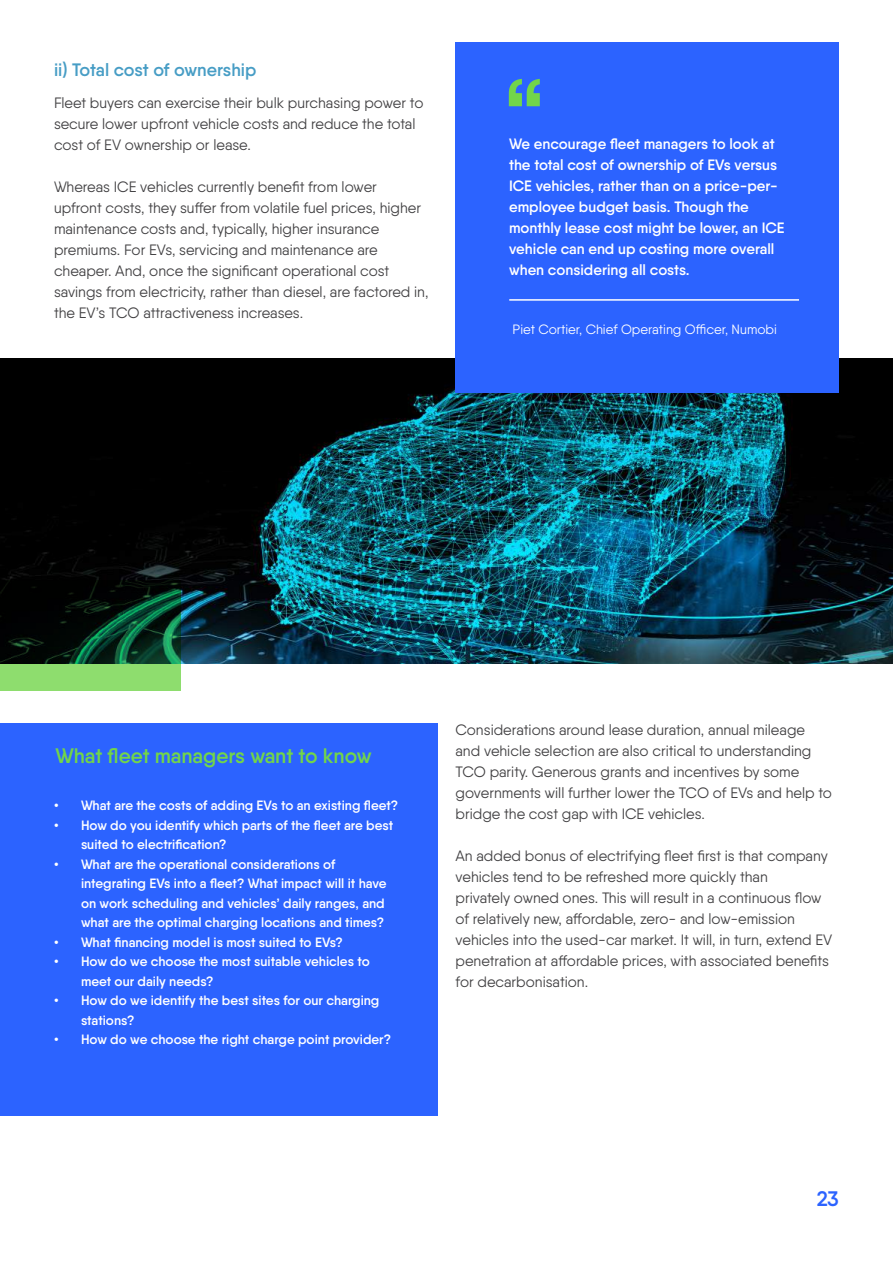
<style>
.page{position:relative;width:893px;height:1263px;background:#fff}
.page>*{position:absolute;margin:0;border:0;box-sizing:border-box;transform-origin:0 0}
.t1{font:600 105px "Qanelas";color:#72d54a}
.t2{font:600 21px "Qanelas";color:#72d54a}
.t3{font:600 21px "Qanelas";color:#2c63ff}
.t4{font:600 18px "Qanelas";color:#479dc5}
.t5{font:15px/21px "Qanelas";color:#414042}
.t6{font:600 15px/21px "Qanelas";color:#fff}
.t7{font:600 13.5px/19.5px "Qanelas";color:#fff}
.t8{font:13.5px "Qanelas";color:#fff}
</style>
<div class="page">
<img style="left:0;top:358px;width:893px;height:305px">
<div style="left:455px;top:42px;width:383px;height:351px;background:#2c63ff"></div>
<hr style="left:509px;top:299px;width:290px;height:2px;background:#fff">
<div style="left:0;top:723px;width:437px;height:392px;background:#2c63ff"></div>
<svg style="left:0;top:580px;width:180px;height:111px;background:#264e2a"></svg>
<p class="t4" style="left:54px;top:58px;width:204px">ii) Total cost of ownership</p>
<p class="t5" style="left:54px;top:92px;width:371px">Fleet buyers can exercise their bulk purchasing power to secure lower upfront vehicle costs and reduce the total cost of EV ownership or lease.</p>
<p class="t5" style="left:54px;top:176px;width:376px">Whereas ICE vehicles currently benefit from lower<br>upfront costs, they suffer from volatile fuel prices, higher maintenance costs and, typically, higher insurance premiums. For EVs, servicing and maintenance are cheaper. And, once the significant operational cost savings from electricity, rather than diesel, are factored in, the EV’s TCO attractiveness increases.</p>
<h1 class="t1" style="left:502px;top:51px;width:46px">“</h1>
<p class="t6" style="left:509px;top:133px;width:277px">We encourage fleet managers to look at the total cost of ownership of EVs versus ICE vehicles, rather than on a price-per&shy;employee budget basis. Though the monthly lease cost might be lower, an ICE vehicle can end up costing more overall when considering all costs.</p>
<p class="t8" style="left:513px;top:321px;width:266px">Piet Cortier, Chief Operating Officer, Numobi</p>
<h2 class="t2" style="left:56px;top:742px;width:318px">What fleet managers want to know</h2>
<p class="t7" style="left:54px;top:795px;width:346px">• What are the costs of adding EVs to an existing fleet?</p>
<p class="t7" style="left:81px;top:815px;width:314px;text-indent:-27px">• How do you identify which parts of the fleet are best suited to electrification?</p>
<p class="t7" style="left:81px;top:854px;width:307px;text-indent:-27px">• What are the operational considerations of integrating EVs into a fleet? What impact will it have on work scheduling and vehicles’ daily ranges, and what are the optimal charging locations and times?</p>
<p class="t7" style="left:54px;top:932px;width:290px">• What financing model is most suited to EVs?</p>
<p class="t7" style="left:81px;top:951px;width:290px;text-indent:-27px">• How do we choose the most suitable vehicles to meet our daily needs?</p>
<p class="t7" style="left:81px;top:990px;width:300px;text-indent:-27px">• How do we identify the best sites for our charging stations?</p>
<p class="t7" style="left:54px;top:1029px;width:339px">• How do we choose the right charge point provider?</p>
<p class="t5" style="left:455px;top:719px;width:378px">Considerations around lease duration, annual mileage and vehicle selection are also critical to understanding TCO parity. Generous grants and incentives by some governments will further lower the TCO of EVs and help to bridge the cost gap with ICE vehicles.</p>
<p class="t5" style="left:455px;top:845px;width:378px">An added bonus of electrifying fleet first is that company vehicles tend to be refreshed more quickly than<br>privately owned ones. This will result in a continuous flow of relatively new, affordable, zero- and low-emission vehicles into the used-car market. It will, in turn, extend EV penetration at affordable prices, with associated benefits for decarbonisation.</p>
<h2 class="t3" style="left:817px;top:1185px;width:24px">23</h2>
</div>
